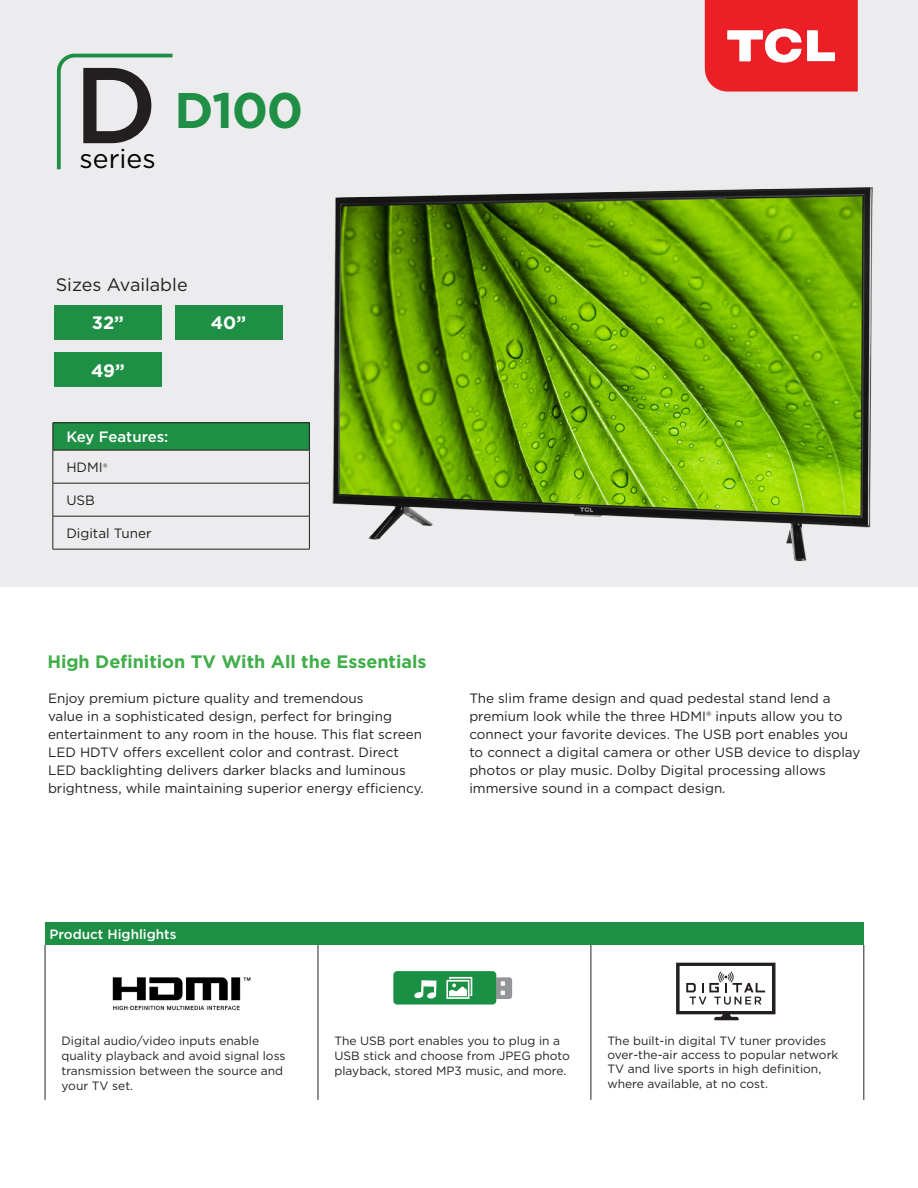
<style>
.page{position:relative;width:918px;height:1188px;background:#fff}
.page>*{position:absolute;margin:0;border:0;box-sizing:border-box;transform-origin:0 0}
.t1{font:500 107.55px "Gotham";color:#231f20}
.t2{font:700 49.95px "Gotham";color:#1e8f44}
.t3{font:26.7px "Gotham";color:#000}
.t4{font:700 18px "Gotham";color:#40ae49}
.t5{font:18px "Gotham";color:#231f20}
.t6{font:700 18px "Gotham";color:#fff}
.t7{font:500 15px "Gotham";letter-spacing:-.005em;color:#fff}
.Body_Style{font:13.5px/18px "Gotham";color:#231f20}
.Table_Header{font:500 13.5px "Gotham";color:#fff}
.Features_Body{font:12px/15px "Gotham";color:#231f20}
.s1{font-size:12px}
</style>
<div class="page">
<div style="left:0;top:0;width:917px;height:587px;background:#ececee"></div>
<svg style="left:705px;top:0;width:153px;height:92px;background:#ef3e44"></svg>
<svg style="left:56px;top:53px;width:117px;height:117px"></svg>
<div style="left:54px;top:305px;width:108px;height:34px;background:#1e8f44"></div>
<div style="left:53px;top:423px;width:256px;height:27px;background:#1e8f44"></div>
<hr style="left:53px;top:450px;width:1px;height:33px;background:#231f20">
<hr style="left:309px;top:450px;width:1px;height:33px;background:#231f20">
<hr style="left:53px;top:483px;width:257px;height:1px;background:#231f20">
<hr style="left:53px;top:483px;width:1px;height:33px;background:#231f20">
<hr style="left:309px;top:483px;width:1px;height:33px;background:#231f20">
<hr style="left:53px;top:516px;width:257px;height:1px;background:#231f20">
<hr style="left:53px;top:516px;width:1px;height:33px;background:#231f20">
<hr style="left:309px;top:516px;width:1px;height:33px;background:#231f20">
<hr style="left:53px;top:549px;width:257px;height:1px;background:#231f20">
<hr style="left:53px;top:423px;width:257px;height:1px;background:#231f20">
<svg style="left:53px;top:423px;width:1px;height:27px"></svg>
<svg style="left:309px;top:424px;width:1px;height:26px"></svg>
<hr style="left:53px;top:450px;width:257px;height:1px;background:#231f20">
<div style="left:45px;top:922px;width:819px;height:23px;background:#1e8f44"></div>
<hr style="left:45px;top:945px;width:1px;height:90px;background:#231f20">
<hr style="left:318px;top:945px;width:1px;height:90px;background:#231f20">
<hr style="left:591px;top:945px;width:1px;height:90px;background:#231f20">
<hr style="left:864px;top:945px;width:1px;height:90px;background:#231f20">
<hr style="left:45px;top:1035px;width:1px;height:65px;background:#231f20">
<hr style="left:318px;top:1035px;width:1px;height:65px;background:#231f20">
<hr style="left:591px;top:1035px;width:1px;height:65px;background:#231f20">
<hr style="left:864px;top:1035px;width:1px;height:65px;background:#231f20">
<img style="left:112px;top:977px;width:139px;height:34px">
<div style="left:393px;top:971px;width:103px;height:34px;background:#199043;border-radius:4px"></div>
<svg style="left:446px;top:973px;width:66px;height:30px"></svg>
<svg style="left:414px;top:980px;width:22px;height:19px"></svg>
<svg style="left:676px;top:963px;width:100px;height:58px"></svg>
<img style="left:332px;top:187px;width:541px;height:374px">
<div style="left:175px;top:305px;width:107px;height:34px;background:#1e8f44"></div>
<div style="left:54px;top:352px;width:108px;height:35px;background:#1e8f44"></div>
<p class="t1" style="left:74px;top:45px;width:86px">D</p>
<p class="t3" style="left:80px;top:142px;width:78px">series</p>
<p class="t2" style="left:175px;top:78px;width:130px">D100</p>
<p class="t5" style="left:56px;top:273px;width:133px">Sizes Available</p>
<p class="t6" style="left:92px;top:311px;width:34px">32”</p>
<p class="t6" style="left:91px;top:358px;width:35px">49”</p>
<p class="t7" style="left:66px;top:427px;width:104px">Key Features:</p>
<p class="Body_Style" style="left:66px;top:458px;width:43px">HDMI<span class="s1">®</span></p>
<p class="Body_Style" style="left:66px;top:491px;width:30px">USB</p>
<p class="Body_Style" style="left:66px;top:524px;width:87px">Digital Tuner</p>
<p class="t6" style="left:211px;top:311px;width:37px">40”</p>
<p class="t4" style="left:47px;top:649px;width:381px">High Definition TV With All the Essentials</p>
<p class="Body_Style" style="left:48px;top:689px;width:377px">Enjoy premium picture quality and tremendous<br>value in a sophisticated design, perfect for bringing entertainment to any room in the house. This flat screen LED HDTV offers excellent color and contrast. Direct LED backlighting delivers darker blacks and luminous brightness, while maintaining superior energy efficiency.</p>
<p class="Body_Style" style="left:469px;top:689px;width:393px">The slim frame design and quad pedestal stand lend a premium look while the three HDMI® inputs allow you to connect your favorite devices. The USB port enables you to connect a digital camera or other USB device to display photos or play music. Dolby Digital processing allows immersive sound in a compact design.</p>
<p class="Table_Header" style="left:50px;top:926px;width:128px">Product Highlights</p>
<p class="Features_Body" style="left:62px;top:1033px;width:225px">Digital audio/video inputs enable quality playback and avoid signal loss transmission between the source and your TV set.</p>
<p class="Features_Body" style="left:334px;top:1033px;width:237px">The USB port enables you to plug in a<br>USB stick and choose from JPEG photo playback, stored MP3 music, and more.</p>
<p class="Features_Body" style="left:607px;top:1033px;width:233px;line-height:14.4px">The built-in digital TV tuner provides over-the-air access to popular network TV and live sports in high definition, where available, at no cost.</p>
</div>
